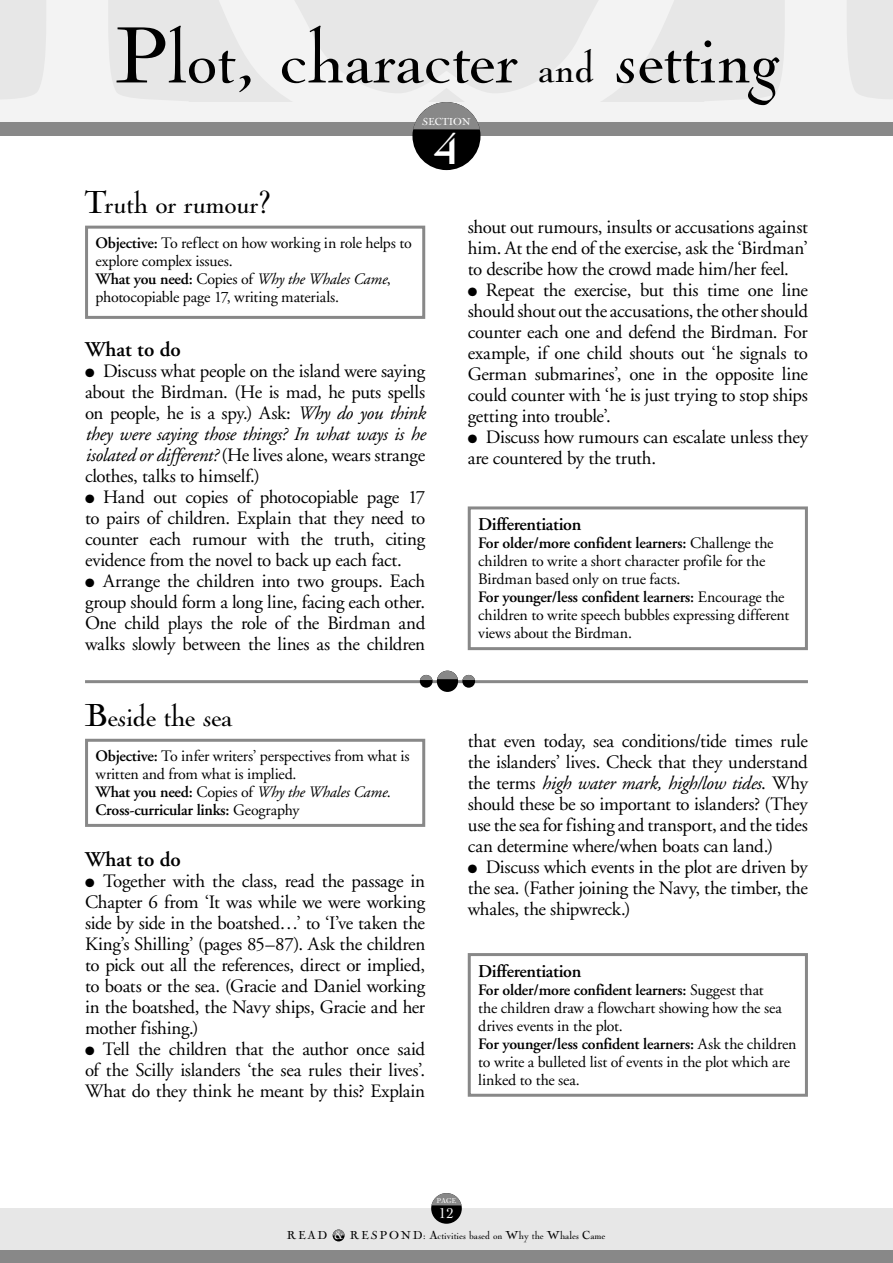
<style>
.page{position:relative;width:893px;height:1263px;background:#fff}
.page>*{position:absolute;margin:0;border:0;box-sizing:border-box;transform-origin:0 0}
.t1{font:82.5px "Nicolas Coc T";color:#000}
.t2{font:700 45px "Cochin";color:#fff}
.t3{font:33px "Nicolas Coc T";letter-spacing:-.015em;color:#000}
.t4{font:600 21px "Adobe Garamond";color:#000}
.t5{font:18.9px/21px "Adobe Garamond";letter-spacing:-.015em;color:#000;text-align:justify}
.t6{font:600 18px "Adobe Garamond";letter-spacing:-.015em;color:#000}
.t7{font:15.9px/18px "Adobe Garamond";letter-spacing:-.01em;color:#000}
.t8{font:15px "Cochin";color:#fff}
.t9{font:12px "Nicolas Coc T";color:#000}
.t10{font:10.5px "Nicolas Coc T";color:#fff}
.t11{font:7.35px "Nicolas Coc T";color:#fff}
.s1{font-size:48px}
.s2{font-weight:600}
.s3{font-style:italic}
.s4{color:#fff}
</style>
<div class="page">
<div style="left:0;top:1249px;width:893px;height:14px;background:#888"></div>
<div style="left:0;top:1208px;width:893px;height:42px;background:#e7e7e7"></div>
<svg style="left:0;top:0;width:413px;height:123px;fill:#e7e7e7"></svg>
<div style="left:0;top:123px;width:893px;height:13px;background:#888"></div>
<svg style="left:704px;top:0;width:189px;height:123px"></svg>
<div style="left:412px;top:102px;width:68px;height:68px;background:#000;border-radius:50%"></div>
<svg style="left:413px;top:0;width:284px;height:129px"></svg>
<div style="left:431px;top:1193px;width:31px;height:31px;background:#000;border-radius:50%"></div>
<svg style="left:431px;top:1193px;width:30px;height:12px"></svg>
<hr style="left:85px;top:680px;width:723px;height:3px;background:#888">
<div style="left:437px;top:671px;width:21px;height:21px;background:#000;border-radius:50%"></div>
<div style="left:462px;top:675px;width:13px;height:13px;background:#000;border-radius:50%"></div>
<div style="left:420px;top:675px;width:13px;height:13px;background:#000;border-radius:50%"></div>
<svg style="left:420px;top:671px;width:55px;height:9px"></svg>
<div style="left:468px;top:506px;width:340px;height:144px;border:3px solid #888"></div>
<div style="left:468px;top:953px;width:340px;height:144px;border:3px solid #888"></div>
<div style="left:85px;top:226px;width:340px;height:93px;border:3px solid #888"></div>
<div style="left:85px;top:739px;width:340px;height:88px;border:3px solid #888"></div>
<svg style="left:333px;top:1229px;width:12px;height:12px"></svg>
<svg style="left:333px;top:1229px;width:12px;height:6px"></svg>
<h1 class="t1" style="left:114px;top:25px;width:666px">Plot, character <span class="s1">and</span> setting</h1>
<h3 class="t3" style="left:85px;top:190px;width:187px">Truth or rumour?</h3>
<p class="t10" style="left:422px;top:117px;width:50px">SECTION</p>
<h2 class="t2" style="left:435px;top:132px;width:25px">4</h2>
<p class="t7" style="left:96px;top:235px;width:318px"><span class="s2">Objective:</span> To reflect on how working in role helps to explore complex issues.<br><span class="s2">What you need:</span> Copies of <span class="s3">Why the Whales Came</span>, photocopiable page 17, writing materials.</p>
<p class="t4" style="left:85px;top:341px;width:97px">What to do</p>
<p class="t5" style="left:85px;top:362px;width:342px">● Discuss what people on the island were saying about the Birdman. (He is mad, he puts spells on people, he is a spy.) Ask: <span class="s3">Why do you think they were saying those things? In what ways is he isolated or different?</span> (He lives alone, wears strange clothes, talks to himself.)</p>
<p class="t5" style="left:85px;top:488px;width:342px">● Hand out copies of photocopiable page 17 to pairs of children. Explain that they need to counter each rumour with the truth, citing evidence from the novel to back up each fact.</p>
<p class="t5" style="left:85px;top:572px;width:342px">● Arrange the children into two groups. Each group should form a long line, facing each other.<br>One child plays the role of the Birdman and walks slowly between the lines as the children</p>
<h3 class="t3" style="left:85px;top:703px;width:149px">Beside the sea</h3>
<p class="t7" style="left:96px;top:748px;width:316px"><span class="s2">Objective:</span> To infer writers’ perspectives from what is written and from what is implied.<br><span class="s2">What you need:</span> Copies of <span class="s3">Why the Whales Came</span>.<br><span class="s2">Cross-curricular links:</span> Geography</p>
<p class="t4" style="left:85px;top:850px;width:97px">What to do</p>
<p class="t5" style="left:85px;top:872px;width:342px">● Together with the class, read the passage in Chapter 6 from ‘It was while we were working side by side in the boatshed…’ to ‘I’ve taken the King’s Shilling’ (pages 85–87). Ask the children to pick out all the references, direct or implied, to boats or the sea. (Gracie and Daniel working in the boatshed, the Navy ships, Gracie and her mother fishing.)</p>
<p class="t5" style="left:85px;top:1040px;width:342px">● Tell the children that the author once said of the Scilly islanders ‘the sea rules their lives’.<br>What do they think he meant by this? Explain</p>
<p class="t5" style="left:468px;top:218px;width:342px">shout out rumours, insults or accusations against him. At the end of the exercise, ask the ‘Birdman’ to describe how the crowd made him/her feel.</p>
<p class="t5" style="left:468px;top:281px;width:342px">● Repeat the exercise, but this time one line should shout out the accusations, the other should counter each one and defend the Birdman. For example, if one child shouts out ‘he signals to German submarines’, one in the opposite line could counter with ‘he is just trying to stop ships getting into trouble’.</p>
<p class="t5" style="left:468px;top:428px;width:342px">● Discuss how rumours can escalate unless they are countered by the truth.</p>
<p class="t6" style="left:478px;top:517px;width:105px">Differentiation</p>
<p class="t7" style="left:478px;top:535px;width:312px"><span class="s2">For older/more confident learners:</span> Challenge the children to write a short character profile for the Birdman based only on true facts.<br><span class="s2">For younger/less confident learners:</span> Encourage the children to write speech bubbles expressing different views about the Birdman.</p>
<p class="t5" style="left:468px;top:732px;width:342px">that even today, sea conditions/tide times rule the islanders’ lives. Check that they understand the terms <span class="s3">high water mark, high/low tides</span>. Why should these be so important to islanders? (They use the sea for fishing and transport, and the tides can determine where/when boats can land.)</p>
<p class="t5" style="left:468px;top:858px;width:342px">● Discuss which events in the plot are driven by the sea. (Father joining the Navy, the timber, the whales, the shipwreck.)</p>
<p class="t6" style="left:478px;top:964px;width:105px">Differentiation</p>
<p class="t7" style="left:478px;top:982px;width:320px"><span class="s2">For older/more confident learners:</span> Suggest that<br>the children draw a flowchart showing how the sea drives events in the plot.<br><span class="s2">For younger/less confident learners:</span> Ask the children to write a bulleted list of events in the plot which are linked to the sea.</p>
<p class="t11" style="left:436px;top:1198px;width:21px">PAGE</p>
<p class="t8" style="left:439px;top:1207px;width:16px">12</p>
<p class="t9" style="left:287px;top:1231px;width:320px">READ <span class="s4">&amp;</span> R E S P O N D: Activities based on Why the Whales Came</p>
</div>
